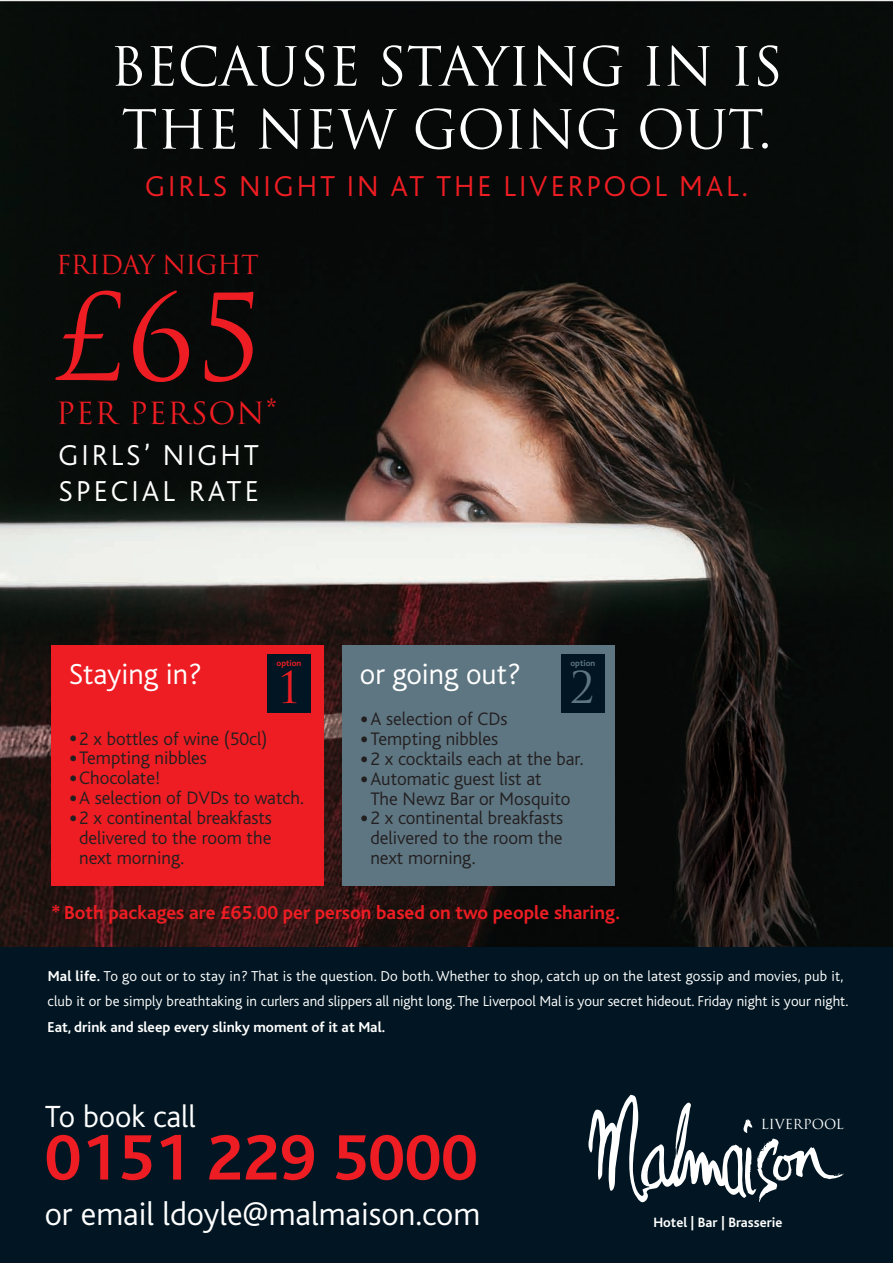
<style>
.page{position:relative;width:893px;height:1263px;background:#fff}
.page>*{position:absolute;margin:0;border:0;box-sizing:border-box;transform-origin:0 0}
.t1{font:116.55px "Trajan";color:#ee1d23}
.t2{font:700 67.2px "Bliss";color:#ee1d23}
.t3{font:52.5px/63px "Trajan";letter-spacing:-.005em;color:#fff}
.t4{font:42.6px "Trajan";color:#ee1d23}
.t5{font:42.6px "Trajan";color:#5e7682}
.t6{font:300 33.6px "Bliss";color:#fff}
.t7{font:300 31.95px "Bliss";color:#fff}
.t8{font:300 30.3px "Bliss";color:#fff}
.t9{font:300 30.15px "Bliss";letter-spacing:.1em;color:#ee1d23}
.t10{font:300 30.15px/36.2px "Bliss";letter-spacing:.1em;color:#fff}
.t11{font:29.7px "Trajan";letter-spacing:.025em;color:#ee1d23}
.t12{font:25.65px "Trajan";letter-spacing:-.025em;color:#ee1d23}
.t13{font:700 19.65px "Bliss";color:#ee1d23}
.t14{font:300 18.9px/20px "Bliss";color:#231f20;text-align:justify}
.t15{font:300 15px/25.5px "Bliss";letter-spacing:.005em;color:#fff}
.t16{font:700 15px "Bliss";color:#fff}
.t17{font:700 14.1px "Bliss";color:#fff}
.t18{font:13.5px "Trajan";color:#fff}
.t19{font:700 8.85px "Bliss";color:#ee1d23}
.t20{font:700 8.85px "Bliss";color:#5e7682}
.s1{font-size:29.55px}
.s2{font-size:30.3px}
.s3{font-weight:700}
</style>
<div class="page">
<img style="left:0;top:0;width:893px;height:947px">
<div style="left:0;top:947px;width:893px;height:316px;background:#011622"></div>
<svg style="left:588px;top:1095px;width:256px;height:107px"></svg>
<div style="left:51px;top:645px;width:273px;height:240px;background:#ee1d23"></div>
<div style="left:267px;top:655px;width:44px;height:58px;background:#011622"></div>
<div style="left:342px;top:645px;width:273px;height:240px;background:#5e7682"></div>
<div style="left:561px;top:655px;width:44px;height:58px;background:#011622"></div>
<h3 class="t3" style="left:110px;top:36px;width:674px">BECAUSE STAYING IN IS<br>THE NEW GOING OUT.</h3>
<h3 class="t9" style="left:145px;top:176px;width:604px">GIRLS NIGHT IN AT THE LIVERPOOL MAL.</h3>
<h3 class="t12" style="left:56px;top:250px;width:204px">FRIDAY NIGHT</h3>
<h1 class="t1" style="left:56px;top:272px;width:207px">£65</h1>
<h3 class="t11" style="left:56px;top:396px;width:222px">PER PERSON<span class="s1">*</span></h3>
<h3 class="t10" style="left:59px;top:439px;width:202px">GIRLS’ NIGHT<br>SPECIAL RATE</h3>
<p class="t19" style="left:276px;top:660px;width:26px">option</p>
<h3 class="t8" style="left:69px;top:664px;width:135px">Staying in?</h3>
<h3 class="t4" style="left:279px;top:663px;width:22px">1</h3>
<p class="t14" style="left:69px;top:730px;width:200px"><span class="s2">•</span>2 x bottles of wine (50cl)</p>
<p class="t14" style="left:69px;top:750px;width:140px"><span class="s2">•</span>Tempting nibbles</p>
<p class="t14" style="left:69px;top:770px;width:93px"><span class="s2">•</span>Chocolate!</p>
<p class="t14" style="left:69px;top:790px;width:237px"><span class="s2">•</span>A selection of DVDs to watch.</p>
<p class="t14" style="left:79px;top:810px;width:194px;text-indent:-10px"><span class="s2">•</span>2 x continental breakfasts delivered to the room the next morning.</p>
<h3 class="t8" style="left:360px;top:664px;width:162px">or going out?</h3>
<p class="t20" style="left:570px;top:660px;width:26px">option</p>
<h3 class="t5" style="left:571px;top:663px;width:26px">2</h3>
<p class="t14" style="left:360px;top:711px;width:149px"><span class="s2">•</span>A selection of CDs</p>
<p class="t14" style="left:360px;top:731px;width:140px"><span class="s2">•</span>Tempting nibbles</p>
<p class="t14" style="left:360px;top:750px;width:225px"><span class="s2">•</span>2 x cocktails each at the bar.</p>
<p class="t14" style="left:370px;top:770px;width:202px;text-indent:-10px"><span class="s2">•</span>Automatic guest list at<br>The Newz Bar or Mosquito</p>
<p class="t14" style="left:370px;top:810px;width:194px;text-indent:-10px"><span class="s2">•</span>2 x continental breakfasts delivered to the room the next morning.</p>
<p class="t13" style="left:51px;top:906px;width:571px">* Both packages are £65.00 per person based on two people sharing.</p>
<p class="t15" style="left:48px;top:964px;width:802px"><span class="s3">Mal life.</span> To go out or to stay in? That is the question. Do both. Whether to shop, catch up on the latest gossip and movies, pub it, club it or be simply breathtaking in curlers and slippers all night long. The Liverpool Mal is your secret hideout. Friday night is your night.</p>
<p class="t16" style="left:48px;top:1022px;width:339px">Eat, drink and sleep every slinky moment of it at Mal.</p>
<h3 class="t7" style="left:45px;top:1106px;width:152px">To book call</h3>
<h2 class="t2" style="left:45px;top:1135px;width:434px">0151 229 5000</h2>
<h3 class="t6" style="left:45px;top:1203px;width:437px">or email ldoyle@malmaison.com</h3>
<p class="t18" style="left:761px;top:1117px;width:85px">LIVERPOOL</p>
<p class="t17" style="left:653px;top:1218px;width:130px">Hotel | Bar | Brasserie</p>
</div>
